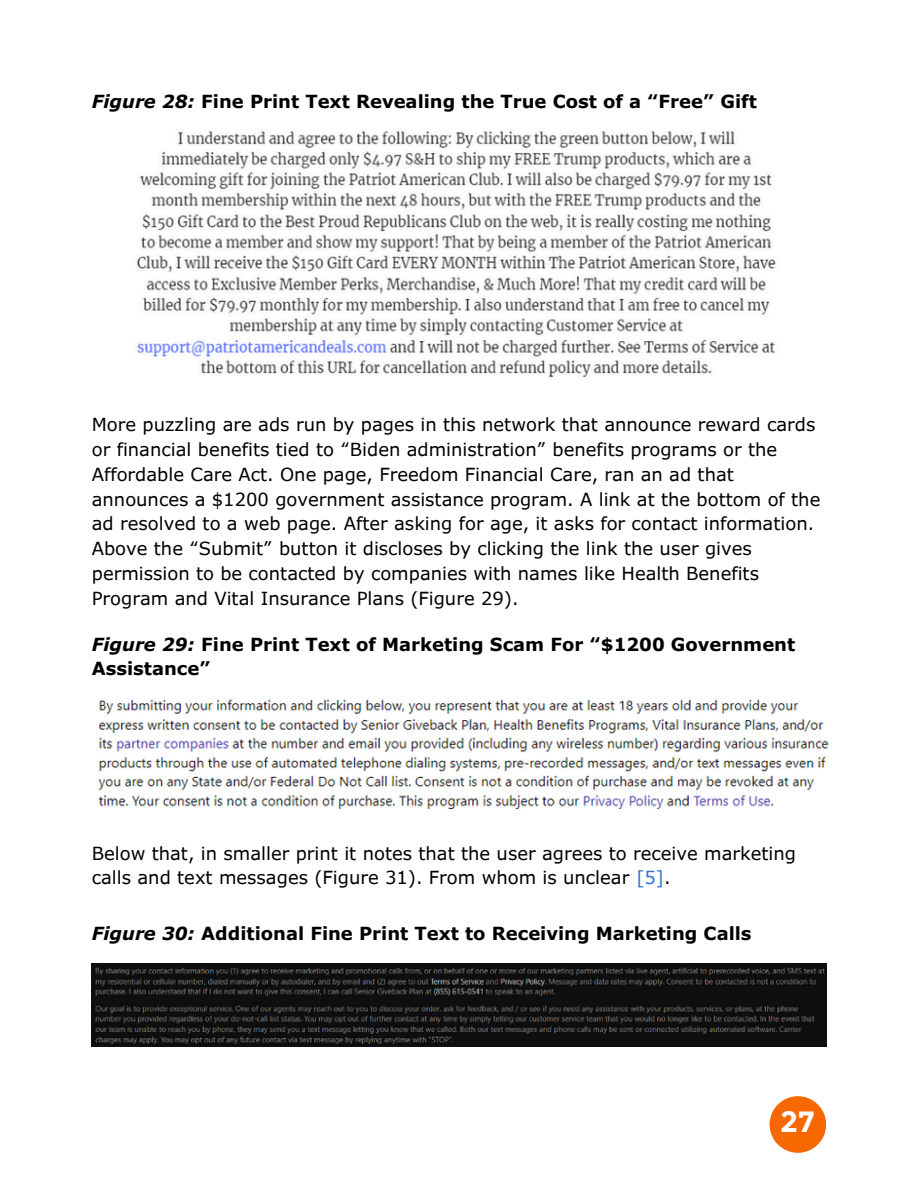
<style>
.page{position:relative;width:918px;height:1188px;background:#fff}
.page>*{position:absolute;margin:0;border:0;box-sizing:border-box;transform-origin:0 0}
.t1{font:700 31.5px "Sherman Sans";color:#fff}
.t2{font:18px/24.8px "Verdana Pro";color:#000}
.t3{font:700 18px/24.8px "Verdana Pro";color:#000}
.s1{font-style:italic}
.s2{color:#2b72d7}
</style>
<div class="page">
<img style="left:137px;top:131px;width:639px;height:246px">
<img style="left:98px;top:699px;width:731px;height:110px">
<div style="left:770px;top:1096px;width:56px;height:57px;background:#f76900;border-radius:50%"></div>
<img style="left:92px;top:964px;width:734px;height:83px">
<p class="t3" style="left:92px;top:88px;width:667px"><span class="s1">Figure 28:</span> Fine Print Text Revealing the True Cost of a “Free” Gift</p>
<p class="t2" style="left:92px;top:412px;width:730px">More puzzling are ads run by pages in this network that announce reward cards or financial benefits tied to “Biden administration” benefits programs or the Affordable Care Act. One page, Freedom Financial Care, ran an ad that announces a $1200 government assistance program. A link at the bottom of the ad resolved to a web page. After asking for age, it asks for contact information.<br>Above the “Submit” button it discloses by clicking the link the user gives permission to be contacted by companies with names like Health Benefits Program and Vital Insurance Plans (Figure 29).</p>
<p class="t3" style="left:92px;top:631px;width:705px"><span class="s1">Figure 29:</span> Fine Print Text of Marketing Scam For “$1200 Government<br>Assistance”</p>
<p class="t2" style="left:92px;top:840px;width:706px">Below that, in smaller print it notes that the user agrees to receive marketing calls and text messages (Figure 31). From whom is unclear <span class="s2">[5]</span>.</p>
<p class="t3" style="left:92px;top:920px;width:661px"><span class="s1">Figure 30:</span> Additional Fine Print Text to Receiving Marketing Calls</p>
<h1 class="t1" style="left:781px;top:1105px;width:36px">27</h1>
</div>
